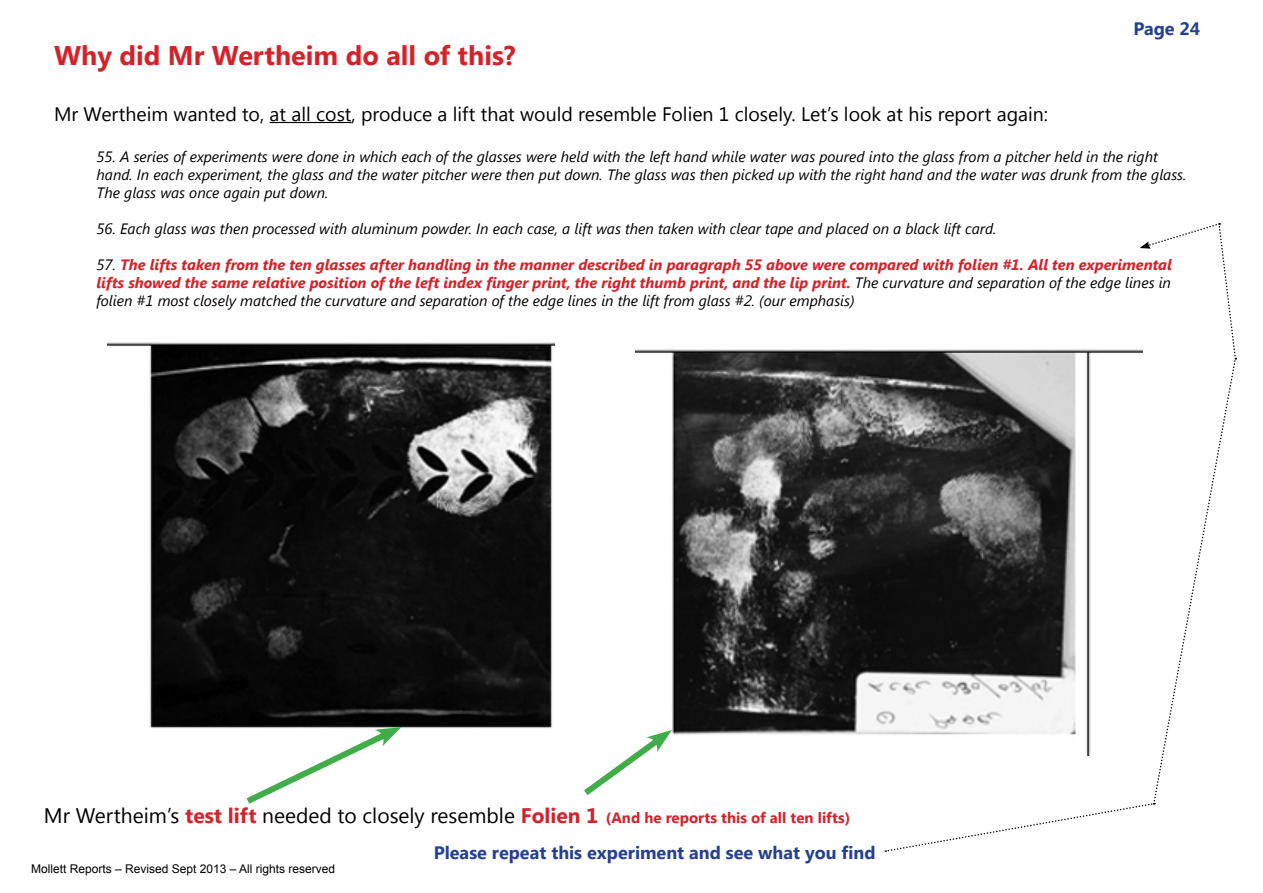
<style>
.page{position:relative;width:1263px;height:893px;background:#fff}
.page>*{position:absolute;margin:0;border:0;box-sizing:border-box;transform-origin:0 0}
.t1{font:700 27px "Segoe UI";color:#d2232a}
.t2{font:21px "Segoe UI";color:#000}
.t3{font:19.5px "Segoe UI";color:#000}
.t4{font:700 18px "Segoe UI";color:#25408f}
.t5{font:italic 15px/18px "Segoe UI";color:#000}
.t6{font:italic 700 15px/18px "Segoe UI";color:#d2232a;text-align:justify}
.t7{font:12px "Arial";color:#000}
.s1{font-weight:400;color:#000}
.s2{font-weight:700;color:#d2232a}
.s3{font-weight:700;font-size:15px;color:#d2232a}
</style>
<div class="page">
<img style="left:108px;top:342px;width:446px;height:386px">
<img style="left:635px;top:349px;width:250px;height:386px">
<hr style="left:270px;top:122px;width:81px;height:1px;background:#000">
<svg style="left:240px;top:725px;width:161px;height:79px"></svg>
<svg style="left:584px;top:730px;width:88px;height:65px"></svg>
<svg style="left:885px;top:223px;width:352px;height:629px"></svg>
<p class="t4" style="left:1133px;top:15px;width:68px">Page 24</p>
<h1 class="t1" style="left:54px;top:36px;width:463px">Why did Mr Wertheim do all of this?</h1>
<h3 class="t3" style="left:54px;top:100px;width:995px">Mr Wertheim wanted to, at all cost, produce a lift that would resemble Folien 1 closely. Let’s look at his report again:</h3>
<p class="t5" style="left:97px;top:147px;width:1091px">55. A series of experiments were done in which each of the glasses were held with the left hand while water was poured into the glass from a pitcher held in the right hand. In each experiment, the glass and the water pitcher were then put down. The glass was then picked up with the right hand and the water was drunk from the glass.<br>The glass was once again put down.</p>
<p class="t5" style="left:97px;top:219px;width:901px">56. Each glass was then processed with aluminum powder. In each case, a lift was then taken with clear tape and placed on a black lift card.</p>
<p class="t6" style="left:97px;top:255px;width:1077px"><span class="s1">57.</span> The lifts taken from the ten glasses after handling in the manner described in paragraph 55 above were compared with folien #1. All ten experimental lifts showed the same relative position of the left index finger print, the right thumb print, and the lip print. <span class="s1">The curvature and separation of the edge lines in folien #1 most closely matched the curvature and separation of the edge lines in the lift from glass #2. (our emphasis)</span></p>
<h2 class="t2" style="left:44px;top:801px;width:808px">Mr Wertheim’s <span class="s2">test lift</span> needed to closely resemble <span class="s2">Folien 1</span> <span class="s3">(And he reports this of all ten lifts)</span></h2>
<p class="t7" style="left:31px;top:861px;width:306px">Mollett Reports – Revised Sept 2013 – All rights reserved</p>
<p class="t4" style="left:434px;top:840px;width:443px">Please repeat this experiment and see what you find</p>
</div>
